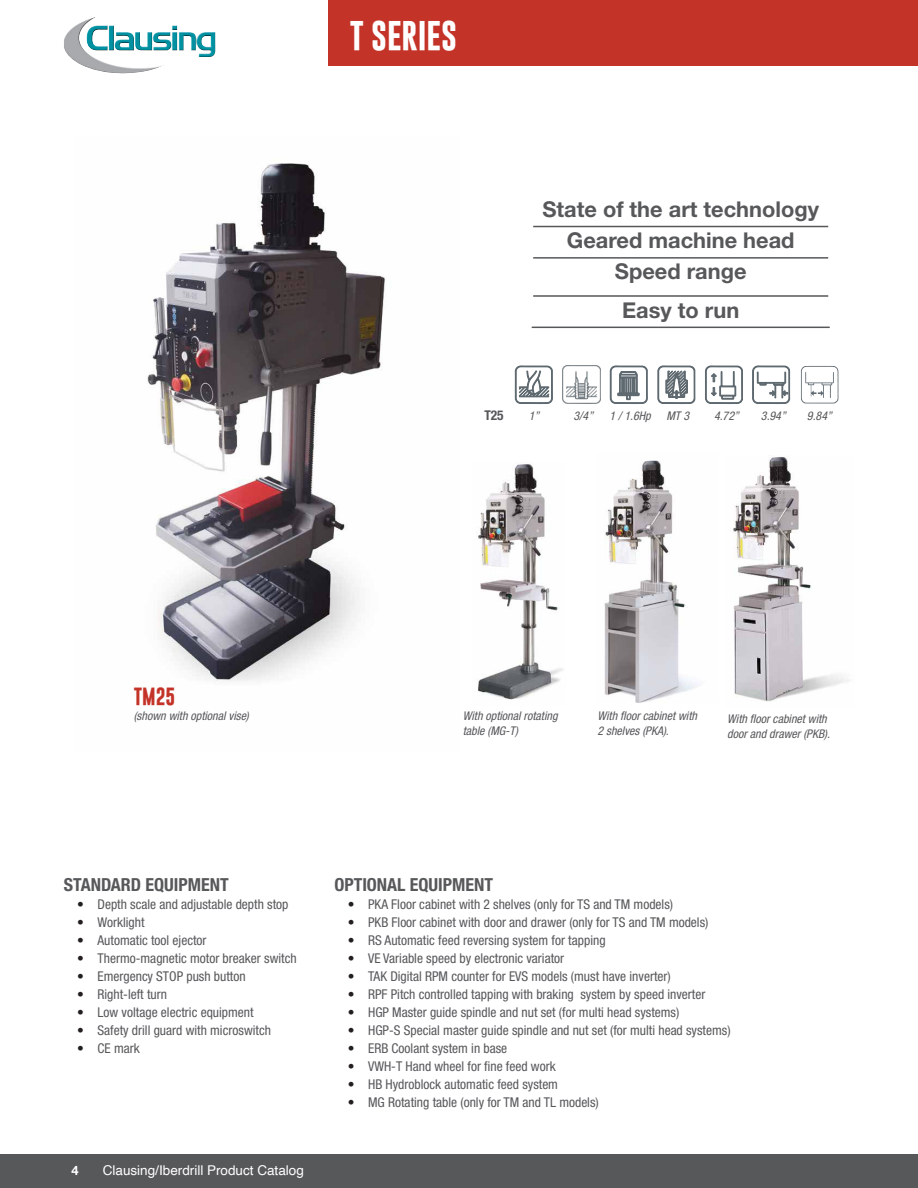
<style>
.page{position:relative;width:918px;height:1188px;background:#fff}
.page>*{position:absolute;margin:0;border:0;box-sizing:border-box;transform-origin:0 0}
.t1{font:700 30px "Gobold";color:#fff}
.Paragraph_Style8{font:700 21.75px "Helvetica Neue LT Std";color:#57585a}
.t2{font:700 condensed 18px "Helvetica Neue LT Std";color:#57585a}
.t3{font:700 18px "Gobold";color:#c43328}
.t4{font:condensed 13.5px "Helvetica Neue LT Std";color:#57585a}
.t5{font:13.5px "Helvetica";color:#fff}
.t6{font:700 condensed 13.5px "Helvetica Neue LT Std";color:#57585a}
.t7{font:700 12.9px "Helvetica Neue LT Std";color:#fff}
.t8{font:italic condensed 12px/15px "Helvetica Neue LT Std";color:#57585a}
.s1{color:#231f20}
</style>
<div class="page">
<div style="left:329px;top:0;width:589px;height:65px;background:#c43328"></div>
<div style="left:0;top:1154px;width:918px;height:34px;background:#57585a"></div>
<img style="left:64px;top:17px;width:151px;height:56px">
<div style="left:116px;top:54px;width:42px;height:10px;background:#fff"></div>
<img style="left:563px;top:366px;width:37px;height:38px">
<img style="left:147px;top:163px;width:238px;height:520px">
<svg style="left:515px;top:366px;width:37px;height:38px"></svg>
<svg style="left:610px;top:366px;width:37px;height:38px"></svg>
<svg style="left:658px;top:366px;width:37px;height:38px"></svg>
<svg style="left:705px;top:366px;width:37px;height:38px"></svg>
<svg style="left:753px;top:366px;width:37px;height:38px"></svg>
<img style="left:604px;top:460px;width:96px;height:243px">
<img style="left:478px;top:464px;width:85px;height:236px">
<img style="left:733px;top:456px;width:117px;height:246px">
<svg style="left:533px;top:225px;width:295px;height:102px"></svg>
<hr style="left:533px;top:226px;width:295px;height:1px;background:#57585a">
<hr style="left:533px;top:257px;width:295px;height:2px;background:#57585a">
<hr style="left:533px;top:295px;width:295px;height:2px;background:#57585a">
<hr style="left:532px;top:327px;width:298px;height:1px;background:#57585a">
<svg style="left:801px;top:366px;width:38px;height:38px"></svg>
<p class="t1" style="left:350px;top:16px;width:109px">T SERIES</p>
<p class="Paragraph_Style8" style="left:542px;top:196px;width:278px">State of the art technology</p>
<p class="Paragraph_Style8" style="left:567px;top:227px;width:229px">Geared machine head</p>
<p class="Paragraph_Style8" style="left:615px;top:258px;width:133px">Speed range</p>
<p class="Paragraph_Style8" style="left:622px;top:296px;width:119px">Easy to run</p>
<p class="t6" style="left:484px;top:407px;width:21px">T25</p>
<p class="t8" style="left:529px;top:408px;width:12px">1”</p>
<p class="t8" style="left:574px;top:408px;width:21px">3/4”</p>
<p class="t8" style="left:610px;top:408px;width:43px">1 / 1.6Hp</p>
<p class="t8" style="left:667px;top:408px;width:24px">MT 3</p>
<p class="t8" style="left:714px;top:408px;width:27px">4.72”</p>
<p class="t8" style="left:761px;top:408px;width:27px">3.94”</p>
<p class="t8" style="left:807px;top:408px;width:27px">9.84”</p>
<p class="t3" style="left:134px;top:684px;width:43px">TM25</p>
<p class="t8" style="left:134px;top:708px;width:117px">(shown with optional vise)</p>
<p class="t8" style="left:463px;top:709px;width:96px">With optional rotating</p>
<p class="t8" style="left:463px;top:724px;width:57px">table (MG-T)</p>
<p class="t8" style="left:598px;top:709px;width:101px">With floor cabinet with<br>2 shelves (PKA).</p>
<p class="t8" style="left:727px;top:712px;width:104px">With floor cabinet with door and drawer (PKB).</p>
<p class="t2" style="left:64px;top:874px;width:167px">STANDARD EQUIPMENT</p>
<p class="t4" style="left:77px;top:897px;width:213px"><span class="s1">•</span> Depth scale and adjustable depth stop</p>
<p class="t4" style="left:77px;top:915px;width:69px"><span class="s1">•</span> Worklight</p>
<p class="t4" style="left:77px;top:933px;width:131px"><span class="s1">•</span> Automatic tool ejector</p>
<p class="t4" style="left:77px;top:951px;width:221px"><span class="s1">•</span> Thermo-magnetic motor breaker switch</p>
<p class="t4" style="left:77px;top:969px;width:170px"><span class="s1">•</span> Emergency STOP push button</p>
<p class="t4" style="left:77px;top:987px;width:91px"><span class="s1">•</span> Right-left turn</p>
<p class="t4" style="left:77px;top:1005px;width:178px"><span class="s1">•</span> Low voltage electric equipment</p>
<p class="t4" style="left:77px;top:1023px;width:195px"><span class="s1">•</span> Safety drill guard with microswitch</p>
<p class="t4" style="left:77px;top:1041px;width:64px"><span class="s1">•</span> CE mark</p>
<p class="t7" style="left:71px;top:1162px;width:9px">4</p>
<p class="t5" style="left:103px;top:1160px;width:203px">Clausing/Iberdrill Product Catalog</p>
<p class="t2" style="left:334px;top:874px;width:160px">OPTIONAL EQUIPMENT</p>
<p class="t4" style="left:348px;top:897px;width:327px"><span class="s1">•</span> PKA Floor cabinet with 2 shelves (only for TS and TM models)</p>
<p class="t4" style="left:348px;top:915px;width:362px"><span class="s1">•</span> PKB Floor cabinet with door and drawer (only for TS and TM models)</p>
<p class="t4" style="left:348px;top:933px;width:259px"><span class="s1">•</span> RS Automatic feed reversing system for tapping</p>
<p class="t4" style="left:348px;top:951px;width:218px"><span class="s1">•</span> VE Variable speed by electronic variator</p>
<p class="t4" style="left:348px;top:969px;width:324px"><span class="s1">•</span> TAK Digital RPM counter for EVS models (must have inverter)</p>
<p class="t4" style="left:348px;top:987px;width:359px"><span class="s1">•</span> RPF Pitch controlled tapping with braking system by speed inverter</p>
<p class="t4" style="left:348px;top:1005px;width:333px"><span class="s1">•</span> HGP Master guide spindle and nut set (for multi head systems)</p>
<p class="t4" style="left:348px;top:1023px;width:384px"><span class="s1">•</span> HGP-S Special master guide spindle and nut set (for multi head systems)</p>
<p class="t4" style="left:348px;top:1041px;width:161px"><span class="s1">•</span> ERB Coolant system in base</p>
<p class="t4" style="left:348px;top:1059px;width:209px"><span class="s1">•</span> VWH-T Hand wheel for fine feed work</p>
<p class="t4" style="left:348px;top:1077px;width:212px"><span class="s1">•</span> HB Hydroblock automatic feed system</p>
<p class="t4" style="left:348px;top:1095px;width:252px"><span class="s1">•</span> MG Rotating table (only for TM and TL models)</p>
</div>
